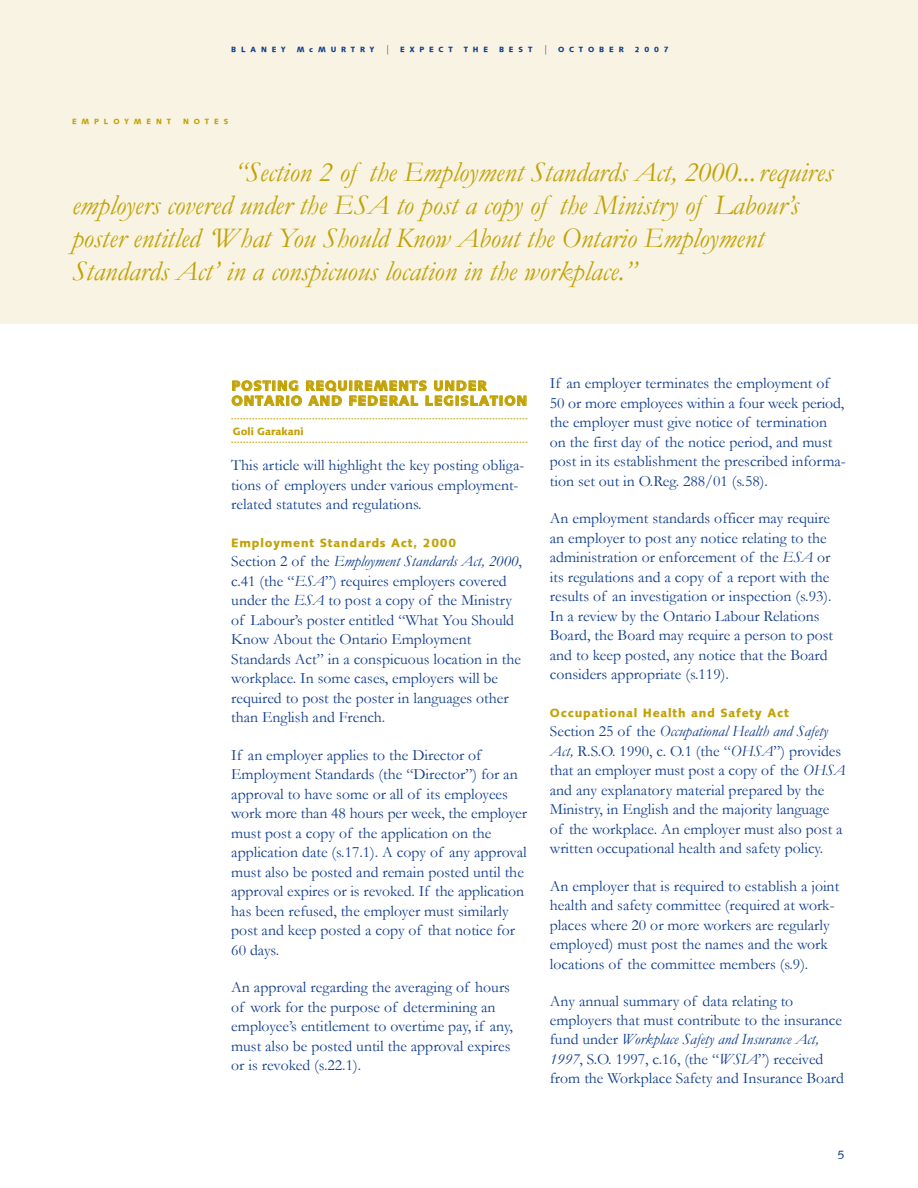
<style>
.page{position:relative;width:918px;height:1188px;background:#fff}
.page>*{position:absolute;margin:0;border:0;box-sizing:border-box;transform-origin:0 0}
.t1{font:italic 28.5px/33px "Garamond";color:#c2a205}
.t2{font:15.75px/19.5px "Garamond";color:#103d8c}
.t3{font:900 13.5px/15px "Syntax";letter-spacing:.075em;color:#c2a205}
.t4{font:900 12px "Syntax";letter-spacing:.065em;color:#c2a205}
.t5{font:12px "Syntax Roman";color:#103d8c}
.t6{font:900 10.5px "Syntax";color:#c2a205}
.t7{font:900 7.5px "Syntax";letter-spacing:.65em;color:#103d8c}
.t8{font:900 7.5px "Syntax";letter-spacing:.65em;color:#c2a205}
.s1{font-family:"Garamond";font-weight:400;font-size:10.5px}
.s2{font-style:italic}
</style>
<div class="page">
<div style="left:0;top:0;width:918px;height:324px;background:#f8f3e2"></div>
<svg style="left:231px;top:419px;width:296px;height:1px"></svg>
<svg style="left:231px;top:442px;width:296px;height:1px"></svg>
<p class="t7" style="left:231px;top:45px;width:56px">BLANEY</p>
<p class="t7" style="left:297px;top:45px;width:158px">McMURTRY <span class="s1">|</span> EXPECT</p>
<p class="t7" style="left:464px;top:45px;width:26px">THE</p>
<p class="t7" style="left:499px;top:45px;width:126px">BEST <span class="s1">|</span> OCTOBER</p>
<p class="t7" style="left:635px;top:45px;width:36px">2007</p>
<p class="t8" style="left:72px;top:117px;width:101px">EMPLOYMENT</p>
<p class="t8" style="left:183px;top:117px;width:47px">NOTES</p>
<p class="t1" style="left:72px;top:156px;width:763px;text-indent:162px">“Section 2 of the Employment Standards Act, 2000...requires employers covered under the ESA to post a copy of the Ministry of Labour’s poster entitled ‘What You Should Know About the Ontario Employment Standards Act’ in a conspicuous location in the workplace.”</p>
<p class="t3" style="left:232px;top:378px;width:297px">POSTING REQUIREMENTS UNDER<br>ONTARIO AND FEDERAL LEGISLATION</p>
<p class="t6" style="left:233px;top:425px;width:72px">Goli Garakani</p>
<p class="t2" style="left:231px;top:456px;width:295px">This article will highlight the key posting obliga&shy;tions of employers under various employment&shy;related statutes and regulations.</p>
<p class="t4" style="left:231px;top:535px;width:227px">Employment Standards Act, 2000</p>
<p class="t2" style="left:231px;top:552px;width:292px">Section 2 of the <span class="s2">Employment Standards Act, 2000</span>, c.41 (the “<span class="s2">ESA</span>”) requires employers covered under the <span class="s2">ESA</span> to post a copy of the Ministry of Labour’s poster entitled “What You Should Know About the Ontario Employment Standards Act” in a conspicuous location in the workplace. In some cases, employers will be required to post the poster in languages other than English and French.</p>
<p class="t2" style="left:231px;top:745px;width:297px">If an employer applies to the Director of Employment Standards (the “Director”) for an approval to have some or all of its employees work more than 48 hours per week, the employer must post a copy of the application on the application date (s.17.1). A copy of any approval must also be posted and remain posted until the approval expires or is revoked. If the application has been refused, the employer must similarly post and keep posted a copy of that notice for 60 days.</p>
<p class="t2" style="left:231px;top:978px;width:283px">An approval regarding the averaging of hours of work for the purpose of determining an employee’s entitlement to overtime pay, if any, must also be posted until the approval expires or is revoked (s.22.1).</p>
<p class="t2" style="left:550px;top:374px;width:298px">If an employer terminates the employment of 50 or more employees within a four week period, the employer must give notice of termination on the first day of the notice period, and must post in its establishment the prescribed informa&shy;tion set out in O.Reg. 288/01 (s.58).</p>
<p class="t2" style="left:550px;top:509px;width:285px">An employment standards officer may require an employer to post any notice relating to the administration or enforcement of the <span class="s2">ESA</span> or its regulations and a copy of a report with the results of an investigation or inspection (s.93).<br>In a review by the Ontario Labour Relations Board, the Board may require a person to post and to keep posted, any notice that the Board considers appropriate (s.119).</p>
<p class="t4" style="left:550px;top:706px;width:241px">Occupational Health and Safety Act</p>
<p class="t2" style="left:550px;top:722px;width:297px">Section 25 of the <span class="s2">Occupational Health and Safety Act,</span> R.S.O. 1990, c. O.1 (the “<span class="s2">OHSA</span>”) provides that an employer must post a copy of the <span class="s2">OHSA </span>and any explanatory material prepared by the Ministry, in English and the majority language of the workplace. An employer must also post a written occupational health and safety policy.</p>
<p class="t2" style="left:550px;top:876px;width:291px">An employer that is required to establish a joint health and safety committee (required at work&shy;places where 20 or more workers are regularly employed) must post the names and the work locations of the committee members (s.9).</p>
<p class="t2" style="left:550px;top:992px;width:295px">Any annual summary of data relating to employers that must contribute to the insurance fund under <span class="s2">Workplace Safety and Insurance Act, 1997</span>, S.O. 1997, c.16, (the “<span class="s2">WSIA</span>”) received from the Workplace Safety and Insurance Board</p>
<p class="t5" style="left:838px;top:1147px;width:8px">5</p>
</div>
